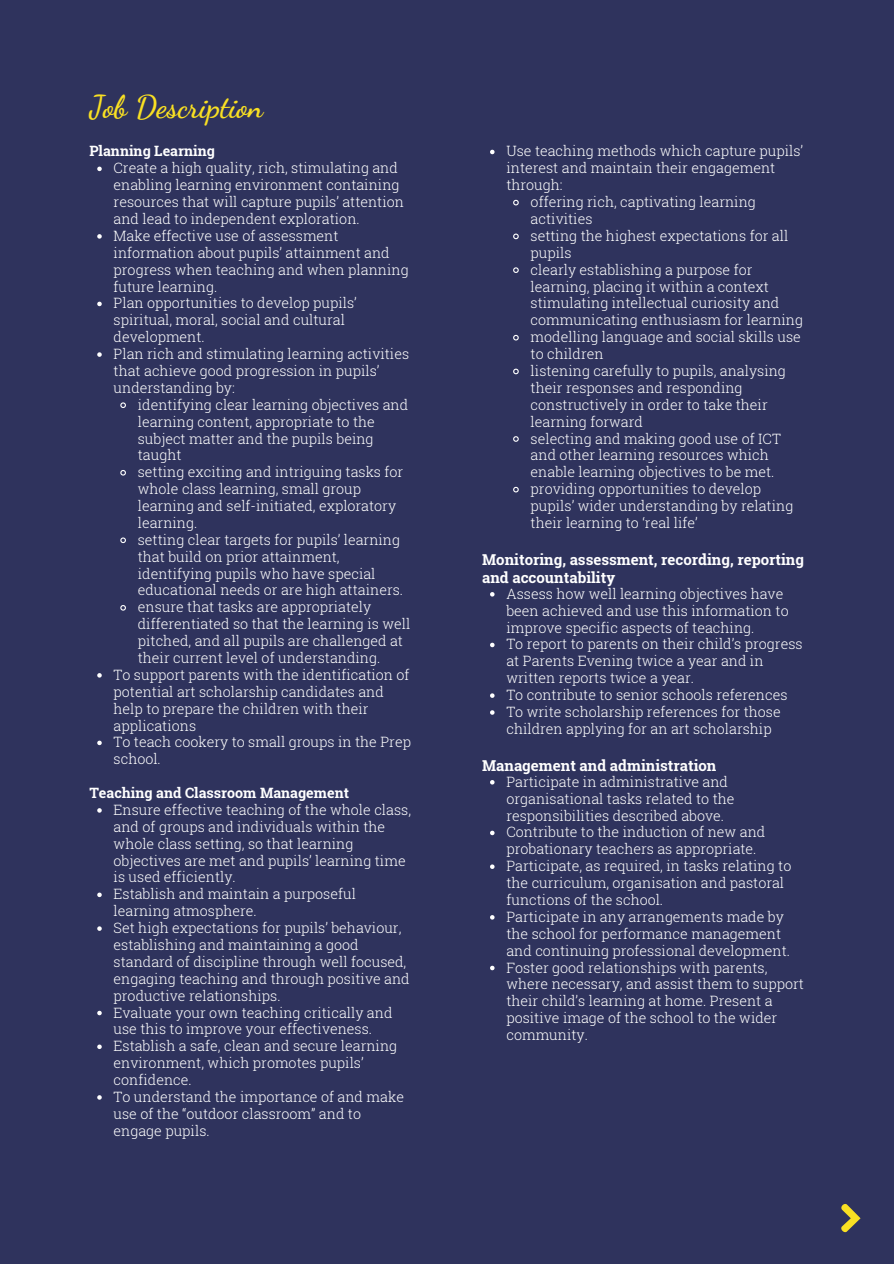
<style>
.page{position:relative;width:894px;height:1264px;background:#fff}
.page>*{position:absolute;margin:0;border:0;box-sizing:border-box;transform-origin:0 0}
.t1{font:700 30.75px "Dancing Script";letter-spacing:.005em;color:#f9e023}
.t2{font:700 15px/18px "Roboto Slab";color:#fff}
.t3{font:300 14.25px/16.8px "Roboto Slab";color:#fff}
.t4{font:700 14.25px "Roboto Slab";color:#fff}
</style>
<div class="page">
<div style="left:0;top:0;width:893px;height:1263px;background:#2f335d"></div>
<svg style="left:97px;top:167px;width:5px;height:4px"></svg>
<svg style="left:97px;top:234px;width:5px;height:5px"></svg>
<svg style="left:97px;top:302px;width:5px;height:4px"></svg>
<svg style="left:97px;top:352px;width:5px;height:5px"></svg>
<svg style="left:120px;top:402px;width:6px;height:6px"></svg>
<svg style="left:120px;top:470px;width:6px;height:6px"></svg>
<svg style="left:120px;top:537px;width:6px;height:7px"></svg>
<svg style="left:120px;top:605px;width:6px;height:6px"></svg>
<svg style="left:97px;top:673px;width:5px;height:4px"></svg>
<svg style="left:97px;top:740px;width:5px;height:5px"></svg>
<svg style="left:97px;top:808px;width:5px;height:4px"></svg>
<svg style="left:97px;top:892px;width:5px;height:5px"></svg>
<svg style="left:97px;top:926px;width:5px;height:4px"></svg>
<svg style="left:97px;top:1010px;width:5px;height:5px"></svg>
<svg style="left:97px;top:1044px;width:5px;height:5px"></svg>
<svg style="left:97px;top:1095px;width:5px;height:4px"></svg>
<svg style="left:490px;top:150px;width:4px;height:4px"></svg>
<svg style="left:513px;top:199px;width:6px;height:7px"></svg>
<svg style="left:513px;top:233px;width:6px;height:7px"></svg>
<svg style="left:513px;top:267px;width:6px;height:6px"></svg>
<svg style="left:513px;top:334px;width:6px;height:7px"></svg>
<svg style="left:513px;top:368px;width:6px;height:7px"></svg>
<svg style="left:513px;top:436px;width:6px;height:6px"></svg>
<svg style="left:513px;top:486px;width:6px;height:7px"></svg>
<svg style="left:490px;top:592px;width:4px;height:4px"></svg>
<svg style="left:490px;top:642px;width:4px;height:5px"></svg>
<svg style="left:490px;top:693px;width:4px;height:5px"></svg>
<svg style="left:490px;top:710px;width:4px;height:4px"></svg>
<svg style="left:490px;top:780px;width:4px;height:4px"></svg>
<svg style="left:490px;top:830px;width:4px;height:5px"></svg>
<svg style="left:490px;top:864px;width:4px;height:5px"></svg>
<svg style="left:490px;top:915px;width:4px;height:4px"></svg>
<svg style="left:490px;top:965px;width:4px;height:5px"></svg>
<svg style="left:841px;top:1204px;width:19px;height:29px"></svg>
<p class="t1" style="left:89px;top:88px;width:175px">Job Description</p>
<h1 class="t4" style="left:89px;top:141px;width:127px">Planning Learning</h1>
<h2 class="t3" style="left:114px;top:159px;width:292px">Create a high quality, rich, stimulating and enabling learning environment containing resources that will capture pupils’ attention and lead to independent exploration.</h2>
<p class="t3" style="left:114px;top:227px;width:296px">Make effective use of assessment information about pupils’ attainment and progress when teaching and when planning future learning.</p>
<p class="t3" style="left:114px;top:294px;width:244px">Plan opportunities to develop pupils’ spiritual, moral, social and cultural development.</p>
<p class="t3" style="left:114px;top:345px;width:297px">Plan rich and stimulating learning activities that achieve good progression in pupils’ understanding by:</p>
<p class="t3" style="left:138px;top:396px;width:272px">identifying clear learning objectives and learning content, appropriate to the subject matter and the pupils being taught</p>
<p class="t3" style="left:138px;top:463px;width:267px">setting exciting and intriguing tasks for whole class learning, small group learning and self-initiated, exploratory learning.</p>
<p class="t3" style="left:138px;top:531px;width:267px">setting clear targets for pupils’ learning that build on prior attainment, identifying pupils who have special educational needs or are high attainers.</p>
<p class="t3" style="left:138px;top:598px;width:274px">ensure that tasks are appropriately differentiated so that the learning is well pitched, and all pupils are challenged at their current level of understanding.</p>
<p class="t3" style="left:114px;top:666px;width:297px">To support parents with the identification of potential art scholarship candidates and help to prepare the children with their applications</p>
<p class="t3" style="left:114px;top:733px;width:299px">To teach cookery to small groups in the Prep school.</p>
<p class="t4" style="left:89px;top:783px;width:261px">Teaching and Classroom Management</p>
<h2 class="t3" style="left:114px;top:801px;width:299px">Ensure effective teaching of the whole class, and of groups and individuals within the whole class setting, so that learning objectives are met and pupils’ learning time is used efficiently.</h2>
<p class="t3" style="left:114px;top:885px;width:244px">Establish and maintain a purposeful learning atmosphere.</p>
<p class="t3" style="left:114px;top:919px;width:297px">Set high expectations for pupils’ behaviour, establishing and maintaining a good standard of discipline through well focused, engaging teaching and through positive and productive relationships.</p>
<p class="t3" style="left:114px;top:1003px;width:280px">Evaluate your own teaching critically and use this to improve your effectiveness.</p>
<p class="t3" style="left:114px;top:1037px;width:285px">Establish a safe, clean and secure learning environment, which promotes pupils’ confidence.</p>
<p class="t3" style="left:114px;top:1087px;width:292px">To understand the importance of and make use of the “outdoor classroom” and to engage pupils.</p>
<p class="t3" style="left:506px;top:142px;width:298px">Use teaching methods which capture pupils’ interest and maintain their engagement through:</p>
<p class="t3" style="left:530px;top:193px;width:227px">offering rich, captivating learning activities</p>
<p class="t3" style="left:530px;top:227px;width:259px">setting the highest expectations for all pupils</p>
<p class="t3" style="left:530px;top:261px;width:274px">clearly establishing a purpose for learning, placing it within a context stimulating intellectual curiosity and communicating enthusiasm for learning</p>
<p class="t3" style="left:530px;top:328px;width:272px">modelling language and social skills use to children</p>
<p class="t3" style="left:530px;top:362px;width:257px">listening carefully to pupils, analysing their responses and responding constructively in order to take their learning forward</p>
<p class="t3" style="left:530px;top:429px;width:252px">selecting and making good use of ICT and other learning resources which enable learning objectives to be met.</p>
<p class="t3" style="left:530px;top:480px;width:264px">providing opportunities to develop pupils’ wider understanding by relating their learning to ‘real life’</p>
<h2 class="t2" style="left:482px;top:550px;width:323px">Monitoring, assessment, recording, reporting and accountability</h2>
<p class="t3" style="left:506px;top:585px;width:284px">Assess how well learning objectives have been achieved and use this information to improve specific aspects of teaching.</p>
<p class="t3" style="left:506px;top:635px;width:297px">To report to parents on their child’s progress at Parents Evening twice a year and in written reports twice a year.</p>
<p class="t3" style="left:506px;top:686px;width:282px">To contribute to senior schools references</p>
<p class="t3" style="left:506px;top:703px;width:276px">To write scholarship references for those children applying for an art scholarship</p>
<h2 class="t2" style="left:482px;top:756px;width:236px">Management and administration</h2>
<p class="t3" style="left:506px;top:772px;width:229px">Participate in administrative and organisational tasks related to the responsibilities described above.</p>
<p class="t3" style="left:506px;top:823px;width:260px">Contribute to the induction of new and probationary teachers as appropriate.</p>
<p class="t3" style="left:506px;top:857px;width:286px">Participate, as required, in tasks relating to the curriculum, organisation and pastoral functions of the school.</p>
<p class="t3" style="left:506px;top:907px;width:285px">Participate in any arrangements made by the school for performance management and continuing professional development.</p>
<p class="t3" style="left:506px;top:958px;width:299px">Foster good relationships with parents, where necessary, and assist them to support their child’s learning at home. Present a positive image of the school to the wider community.</p>
</div>
